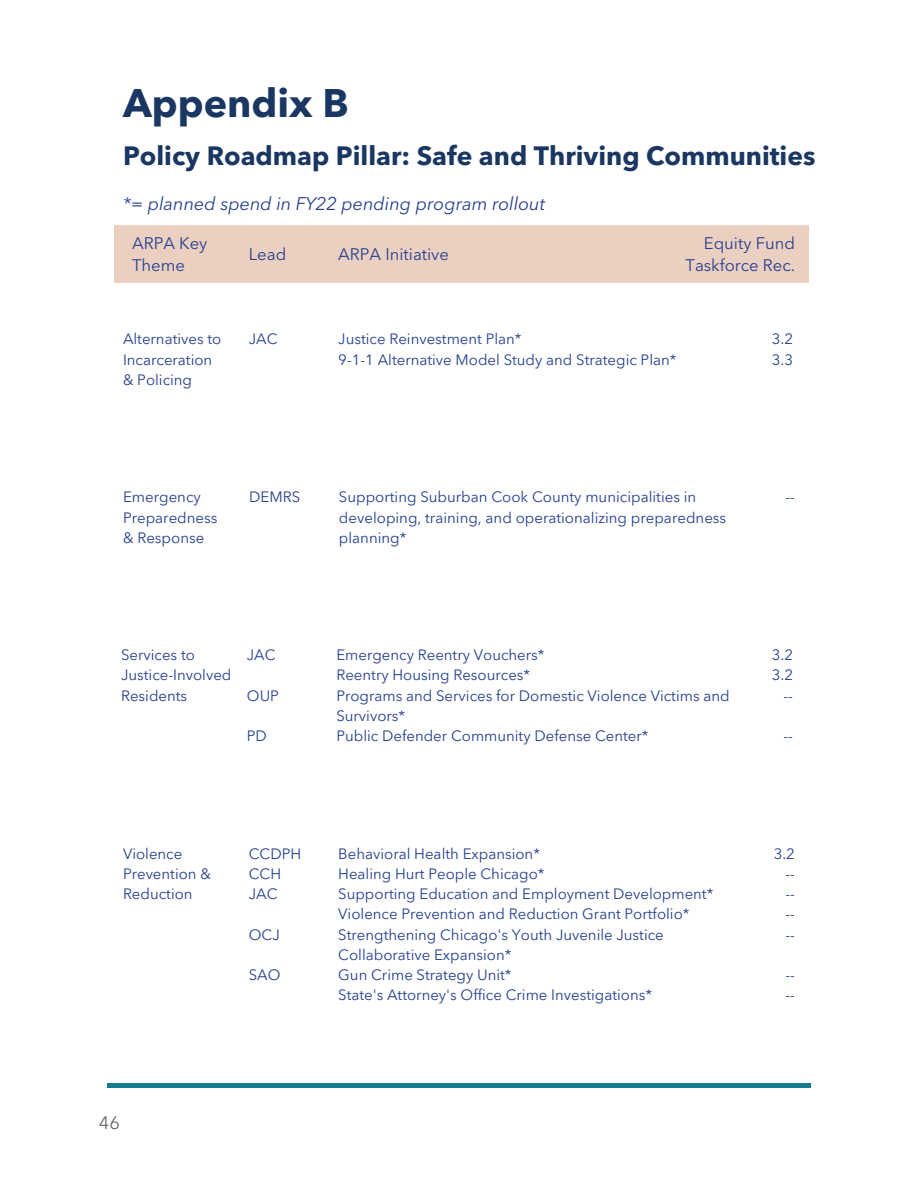
<style>
.page{position:relative;width:918px;height:1188px;background:#fff}
.page>*{position:absolute;margin:0;border:0;box-sizing:border-box;transform-origin:0 0}
.t1{font:700 39.45px "Avenir Next LT Pro";color:#1a3663}
.t2{font:700 26.25px "Avenir Next LT Pro";color:#1a3663}
.t3{font:italic 18.15px "Avenir Next LT Pro";color:#25408f}
.t4{font:18px "Avenir Next LT Pro";color:#666766}
.t5{font:16.65px/22.5px "Avenir Next LT Pro";color:#25408f}
.t6{font:15px/20.2px "Avenir Next LT Pro";color:#25408f}
</style>
<div class="page">
<div style="left:114px;top:225px;width:695px;height:58px;background:#ebcfc1"></div>
<hr style="left:107px;top:1084px;width:703px;height:3px;background:#127e8d">
<h1 class="t1" style="left:123px;top:87px;width:227px">Appendix B</h1>
<h2 class="t2" style="left:123px;top:145px;width:694px">Policy Roadmap Pillar: Safe and Thriving Communities</h2>
<p class="t3" style="left:123px;top:196px;width:424px">*= planned spend in FY22 pending program rollout</p>
<p class="t5" style="left:132px;top:233px;width:77px">ARPA Key<br>Theme</p>
<p class="t5" style="left:249px;top:245px;width:39px">Lead</p>
<p class="t5" style="left:338px;top:245px;width:112px">ARPA Initiative</p>
<p class="t5" style="left:686px;top:233px;width:111px;text-align:right">Equity Fund<br>Taskforce Rec.</p>
<p class="t6" style="left:123px;top:329px;width:100px">Alternatives to<br>Incarceration &amp; Policing</p>
<p class="t6" style="left:338px;top:329px;width:340px">Justice Reinvestment Plan*<br>9-1-1 Alternative Model Study and Strategic Plan*</p>
<p class="t6" style="left:772px;top:329px;width:23px">3.2<br>3.3</p>
<p class="t6" style="left:249px;top:329px;width:30px">JAC</p>
<p class="t6" style="left:123px;top:487px;width:96px">Emergency<br>Preparedness &amp; Response</p>
<p class="t6" style="left:339px;top:487px;width:389px">Supporting Suburban Cook County municipalities in developing, training, and operationalizing preparedness planning*</p>
<p class="t6" style="left:249px;top:487px;width:53px">DEMRS</p>
<p class="t6" style="left:785px;top:487px;width:11px">--</p>
<p class="t6" style="left:121px;top:645px;width:112px">Services to<br>Justice-Involved<br>Residents</p>
<p class="t6" style="left:336px;top:645px;width:395px">Emergency Reentry Vouchers*<br>Reentry Housing Resources*<br>Programs and Services for Domestic Violence Victims and Survivors*<br>Public Defender Community Defense Center*</p>
<p class="t6" style="left:772px;top:645px;width:23px;text-align:right">3.2<br>3.2 --</p>
<p class="t6" style="left:247px;top:645px;width:30px">JAC</p>
<p class="t6" style="left:247px;top:685px;width:34px">OUP</p>
<p class="t6" style="left:247px;top:726px;width:22px">PD</p>
<p class="t6" style="left:784px;top:726px;width:11px">--</p>
<p class="t6" style="left:123px;top:843px;width:89px">Violence<br>Prevention &amp;<br>Reduction</p>
<p class="t6" style="left:338px;top:843px;width:377px">Behavioral Health Expansion*<br>Healing Hurt People Chicago*<br>Supporting Education and Employment Development* Violence Prevention and Reduction Grant Portfolio* Strengthening Chicago's Youth Juvenile Justice Collaborative Expansion*<br>Gun Crime Strategy Unit*<br>State's Attorney's Office Crime Investigations*</p>
<p class="t6" style="left:785px;top:843px;width:11px;text-align:justify;text-indent:-12px">3.2 -- -- -- --</p>
<p class="t6" style="left:249px;top:843px;width:54px">CCDPH<br>CCH<br>JAC</p>
<p class="t6" style="left:249px;top:924px;width:32px">OCJ</p>
<p class="t6" style="left:249px;top:965px;width:33px">SAO</p>
<p class="t6" style="left:785px;top:965px;width:11px">-- --</p>
<p class="t4" style="left:99px;top:1115px;width:22px">46</p>
</div>
